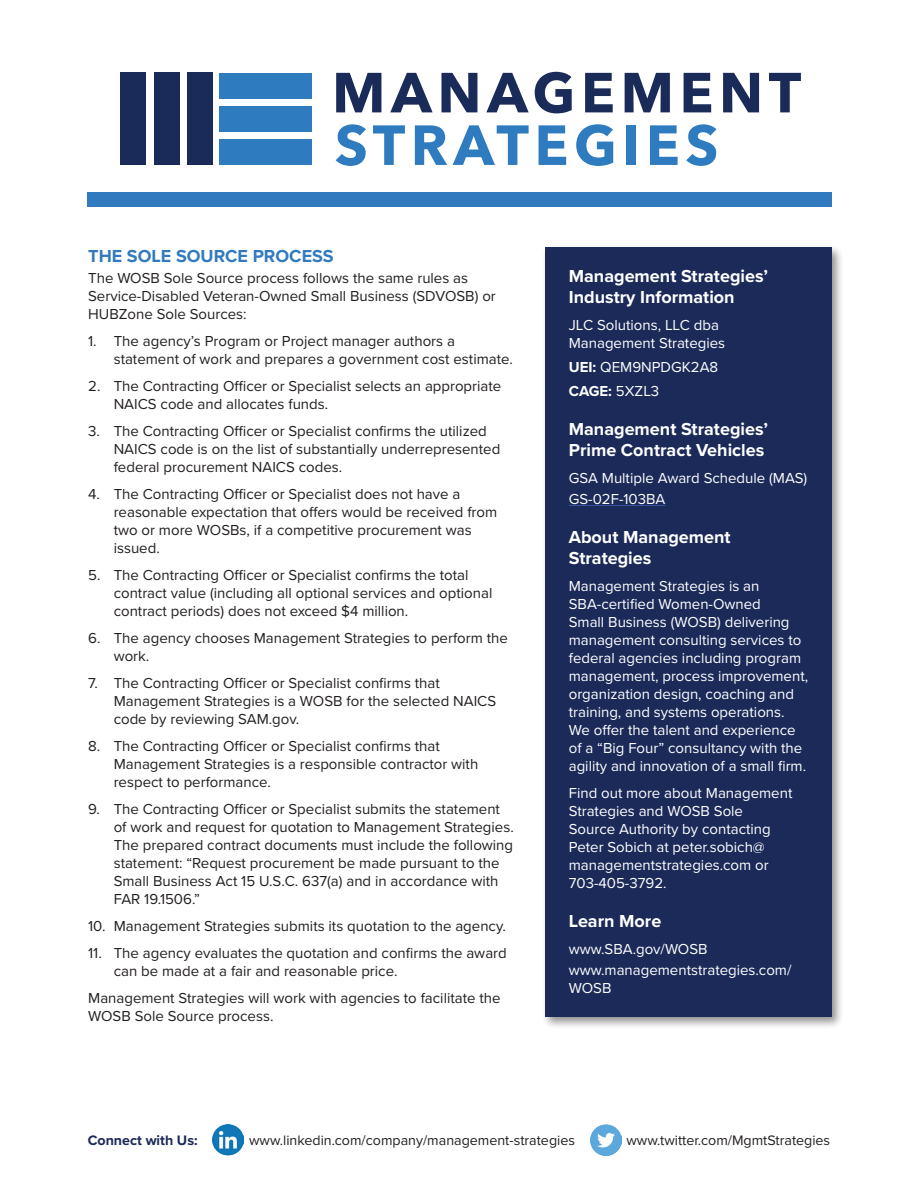
<style>
.page{position:relative;width:918px;height:1188px;background:#fff}
.page>*{position:absolute;margin:0;border:0;box-sizing:border-box;transform-origin:0 0}
.t1{font:700 18px/21px "Proxima Nova";color:#fff}
.t2{font:700 18px "Proxima Nova";color:#317abf}
.t3{font:15px/18px "Proxima Nova";color:#231f20}
.t4{font:15px/18px "Proxima Nova";color:#fff}
.t5{font:14.25px "Proxima Nova";color:#231f20}
.t6{font:700 14.25px "Proxima Nova";color:#1b2a58}
.s1{font-weight:700}
</style>
<div class="page">
<img style="left:213px;top:1124px;width:31px;height:32px">
<div style="left:121px;top:73px;width:25px;height:92px;background:#1b2b59"></div>
<div style="left:154px;top:73px;width:25px;height:92px;background:#1b2b59"></div>
<div style="left:187px;top:73px;width:26px;height:92px;background:#1b2b59"></div>
<div style="left:220px;top:139px;width:92px;height:26px;background:#2e7bbf"></div>
<div style="left:220px;top:106px;width:92px;height:26px;background:#2e7bbf"></div>
<div style="left:220px;top:73px;width:92px;height:25px;background:#2e7bbf"></div>
<svg style="left:336px;top:73px;width:45px;height:39px"></svg>
<svg style="left:390px;top:73px;width:43px;height:39px"></svg>
<svg style="left:441px;top:73px;width:36px;height:39px"></svg>
<svg style="left:486px;top:73px;width:43px;height:39px"></svg>
<svg style="left:535px;top:72px;width:37px;height:41px"></svg>
<svg style="left:585px;top:73px;width:28px;height:39px"></svg>
<svg style="left:625px;top:73px;width:45px;height:39px"></svg>
<svg style="left:684px;top:73px;width:27px;height:39px"></svg>
<svg style="left:723px;top:73px;width:36px;height:39px"></svg>
<svg style="left:769px;top:73px;width:32px;height:39px"></svg>
<svg style="left:336px;top:124px;width:30px;height:42px"></svg>
<svg style="left:373px;top:125px;width:32px;height:40px"></svg>
<svg style="left:415px;top:125px;width:32px;height:40px"></svg>
<svg style="left:453px;top:125px;width:76px;height:40px"></svg>
<svg style="left:539px;top:125px;width:27px;height:40px"></svg>
<svg style="left:576px;top:124px;width:37px;height:42px"></svg>
<div style="left:627px;top:125px;width:9px;height:40px;background:#2e7bbf"></div>
<svg style="left:650px;top:125px;width:28px;height:40px"></svg>
<svg style="left:686px;top:124px;width:30px;height:42px"></svg>
<div style="left:87px;top:192px;width:745px;height:15px;background:#317abf"></div>
<img style="left:591px;top:1124px;width:31px;height:31px">
<div style="left:542px;top:244px;width:303px;height:786px;background:#231f20;opacity:.5"></div>
<div style="left:545px;top:248px;width:287px;height:769px;background:#1b2a58"></div>
<hr style="left:569px;top:505px;width:96px;height:1px;background:#3853a3">
<p class="t2" style="left:88px;top:245px;width:247px">THE SOLE SOURCE PROCESS</p>
<p class="t3" style="left:88px;top:269px;width:409px">The WOSB Sole Source process follows the same rules as<br>Service-Disabled Veteran-Owned Small Business (SDVOSB) or<br>HUBZone Sole Sources:</p>
<p class="t3" style="left:114px;top:332px;width:401px;text-indent:-26px">1. The agency’s Program or Project manager authors a statement of work and prepares a government cost estimate.</p>
<p class="t3" style="left:114px;top:377px;width:389px;text-indent:-26px">2. The Contracting Officer or Specialist selects an appropriate<br>NAICS code and allocates funds.</p>
<p class="t3" style="left:114px;top:422px;width:388px;text-indent:-26px">3. The Contracting Officer or Specialist confirms the utilized<br>NAICS code is on the list of substantially underrepresented federal procurement NAICS codes.</p>
<p class="t3" style="left:114px;top:485px;width:385px;text-indent:-26px">4. The Contracting Officer or Specialist does not have a reasonable expectation that offers would be received from two or more WOSBs, if a competitive procurement was issued.</p>
<p class="t3" style="left:114px;top:566px;width:380px;text-indent:-26px">5. The Contracting Officer or Specialist confirms the total contract value (including all optional services and optional contract periods) does not exceed $4 million.</p>
<p class="t3" style="left:114px;top:629px;width:396px;text-indent:-26px">6. The agency chooses Management Strategies to perform the work.</p>
<p class="t3" style="left:114px;top:674px;width:384px;text-indent:-26px">7. The Contracting Officer or Specialist confirms that<br>Management Strategies is a WOSB for the selected NAICS code by reviewing SAM.gov.</p>
<p class="t3" style="left:114px;top:737px;width:366px;text-indent:-26px">8. The Contracting Officer or Specialist confirms that<br>Management Strategies is a responsible contractor with respect to performance.</p>
<p class="t3" style="left:114px;top:800px;width:402px;text-indent:-26px">9. The Contracting Officer or Specialist submits the statement of work and request for quotation to Management Strategies.<br>The prepared contract documents must include the following statement: “Request procurement be made pursuant to the Small Business Act 15 U.S.C. 637(a) and in accordance with FAR 19.1506.”</p>
<p class="t3" style="left:88px;top:917px;width:419px">10. Management Strategies submits its quotation to the agency.</p>
<p class="t3" style="left:114px;top:944px;width:395px;text-indent:-26px">11. The agency evaluates the quotation and confirms the award can be made at a fair and reasonable price.</p>
<p class="t3" style="left:88px;top:989px;width:414px">Management Strategies will work with agencies to facilitate the<br>WOSB Sole Source process.</p>
<p class="t1" style="left:569px;top:266px;width:201px">Management Strategies’<br>Industry Information</p>
<p class="t4" style="left:569px;top:316px;width:158px">JLC Solutions, LLC dba<br>Management Strategies</p>
<p class="t4" style="left:569px;top:355px;width:151px;line-height:24px"><span class="s1">UEI:</span> QEM9NPDGK2A8<br><span class="s1">CAGE:</span> 5XZL3</p>
<p class="t1" style="left:569px;top:419px;width:201px">Management Strategies’<br>Prime Contract Vehicles</p>
<p class="t4" style="left:569px;top:467px;width:240px;line-height:21px">GSA Multiple Award Schedule (MAS)<br>GS-02F-103BA</p>
<p class="t1" style="left:569px;top:527px;width:163px">About Management<br>Strategies</p>
<p class="t4" style="left:569px;top:577px;width:241px">Management Strategies is an SBA-certified Women-Owned<br>Small Business (WOSB) delivering management consulting services to federal agencies including program management, process improvement, organization design, coaching and training, and systems operations.<br>We offer the talent and experience of a “Big Four” consultancy with the agility and innovation of a small firm.</p>
<p class="t4" style="left:569px;top:784px;width:225px">Find out more about Management<br>Strategies and WOSB Sole<br>Source Authority by contacting<br>Peter Sobich at peter.sobich@ managementstrategies.com or<br>703-405-3792.</p>
<p class="t1" style="left:569px;top:911px;width:94px">Learn More</p>
<p class="t4" style="left:569px;top:938px;width:224px;line-height:21px">www.SBA.gov/WOSB www.managementstrategies.com/</p>
<p class="t4" style="left:569px;top:979px;width:44px">WOSB</p>
<p class="t6" style="left:88px;top:1131px;width:111px">Connect with Us:</p>
<p class="t5" style="left:249px;top:1131px;width:327px">www.linkedin.com/company/management-strategies</p>
<p class="t5" style="left:627px;top:1131px;width:205px">www.twitter.com/MgmtStrategies</p>
</div>
